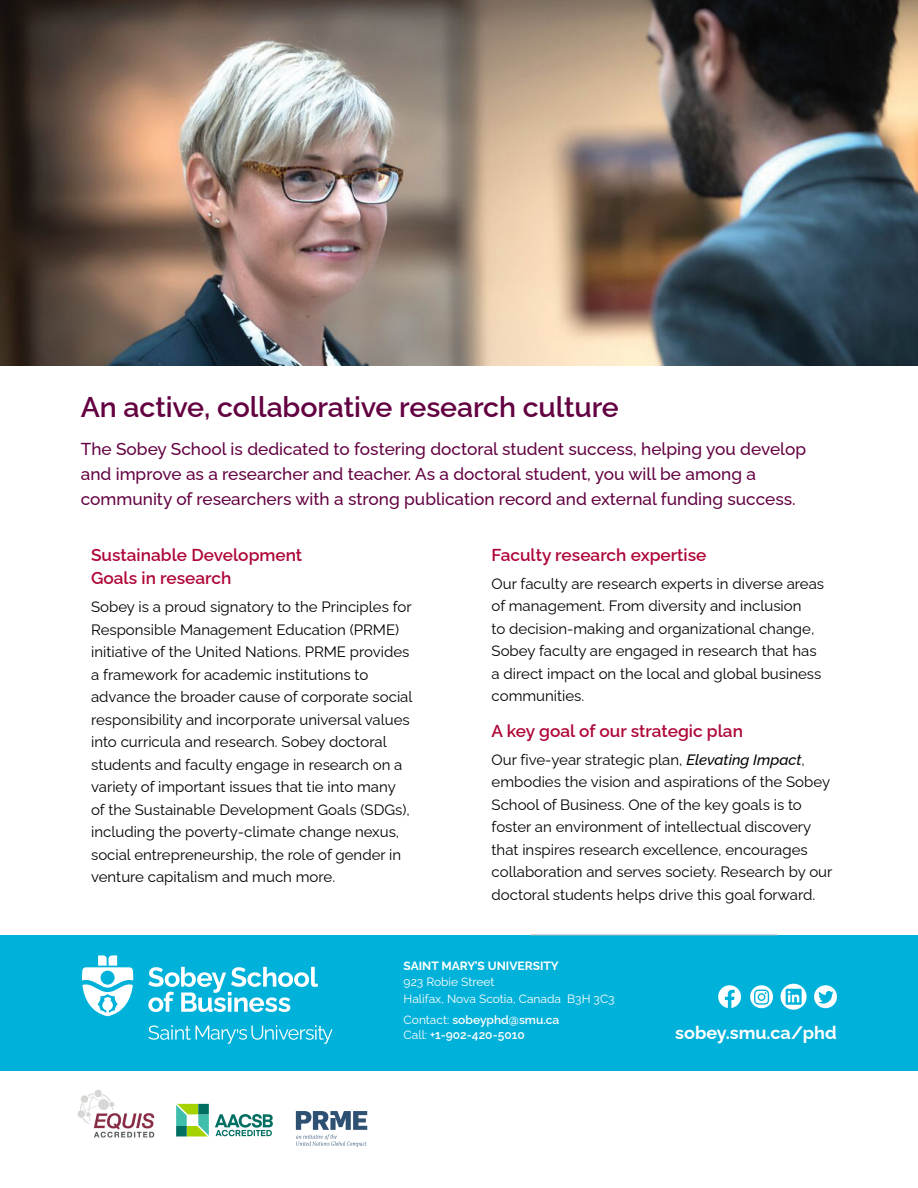
<style>
.page{position:relative;width:918px;height:1188px;background:#fff}
.page>*{position:absolute;margin:0;border:0;box-sizing:border-box;transform-origin:0 0}
.t1{font:600 28.5px "Raleway";letter-spacing:-.005em;color:#630041}
.t2{font:700 18px "Raleway";color:#fff}
.t3{font:500 17.25px/25.5px "Raleway";color:#630041}
.t4{font:600 17.25px/23.4px "Raleway";color:#af0737}
.t5{font:15px/22.5px "Raleway";color:#000}
.t6{font:12px/16.5px "Raleway";color:#fff}
.t7{font:600 12px/15px "Raleway";color:#fff}
.t8{font:700 12px "Raleway";color:#fff}
.s1{font-weight:500;font-style:italic}
.s2{font-weight:400}
</style>
<div class="page">
<img style="left:0;top:0;width:918px;height:365px">
<div style="left:0;top:935px;width:918px;height:136px;background:#00b1da"></div>
<svg style="left:781px;top:984px;width:26px;height:26px"></svg>
<svg style="left:786px;top:989px;width:16px;height:16px"></svg>
<svg style="left:718px;top:985px;width:23px;height:23px"></svg>
<div style="left:814px;top:985px;width:23px;height:23px;background:#fff;border-radius:50%"></div>
<svg style="left:818px;top:991px;width:16px;height:13px"></svg>
<svg style="left:750px;top:985px;width:23px;height:23px"></svg>
<svg style="left:754px;top:990px;width:15px;height:15px"></svg>
<svg style="left:82px;top:955px;width:51px;height:61px"></svg>
<svg style="left:148px;top:967px;width:170px;height:45px"></svg>
<svg style="left:148px;top:1025px;width:185px;height:19px"></svg>
<hr style="left:530px;top:935px;width:248px;height:1px;background:#bcbec0">
<svg style="left:176px;top:1104px;width:33px;height:33px"></svg>
<svg style="left:215px;top:1114px;width:58px;height:22px"></svg>
<svg style="left:296px;top:1111px;width:71px;height:36px"></svg>
<img style="left:77px;top:1090px;width:78px;height:48px">
<h1 class="t1" style="left:81px;top:384px;width:540px">An active, collaborative research culture</h1>
<p class="t3" style="left:81px;top:434px;width:727px">The Sobey School is dedicated to fostering doctoral student success, helping you develop and improve as a researcher and teacher. As a doctoral student, you will be among a community of researchers with a strong publication record and external funding success.</p>
<p class="t4" style="left:91px;top:541px;width:213px">Sustainable Development<br>Goals in research</p>
<p class="t5" style="left:91px;top:594px;width:323px">Sobey is a proud signatory to the Principles for Responsible Management Education (PRME) initiative of the United Nations. PRME provides a framework for academic institutions to advance the broader cause of corporate social responsibility and incorporate universal values into curricula and research. Sobey doctoral students and faculty engage in research on a variety of important issues that tie into many of the Sustainable Development Goals (SDGs), including the poverty-climate change nexus, social entrepreneurship, the role of gender in venture capitalism and much more.</p>
<p class="t4" style="left:492px;top:541px;width:216px">Faculty research expertise</p>
<p class="t5" style="left:492px;top:571px;width:334px">Our faculty are research experts in diverse areas of management. From diversity and inclusion<br>to decision-making and organizational change, Sobey faculty are engaged in research that has a direct impact on the local and global business communities.</p>
<p class="t4" style="left:492px;top:717px;width:253px">A key goal of our strategic plan</p>
<p class="t5" style="left:492px;top:747px;width:342px">Our five-year strategic plan, <span class="s1">Elevating Impact</span>, embodies the vision and aspirations of the Sobey School of Business. One of the key goals is to foster an environment of intellectual discovery that inspires research excellence, encourages collaboration and serves society. Research by our doctoral students helps drive this goal forward.</p>
<p class="t8" style="left:404px;top:956px;width:157px">SAINT MARY’S UNIVERSITY</p>
<p class="t6" style="left:404px;top:972px;width:213px">923 Robie Street<br>Halifax, Nova Scotia, Canada B3H 3C3</p>
<p class="t7" style="left:404px;top:1011px;width:157px"><span class="s2">Contact:</span> sobeyphd@smu.ca<br><span class="s2">Call:</span> +1-902-420-5010</p>
<p class="t2" style="left:675px;top:1019px;width:163px">sobey.smu.ca/phd</p>
</div>
